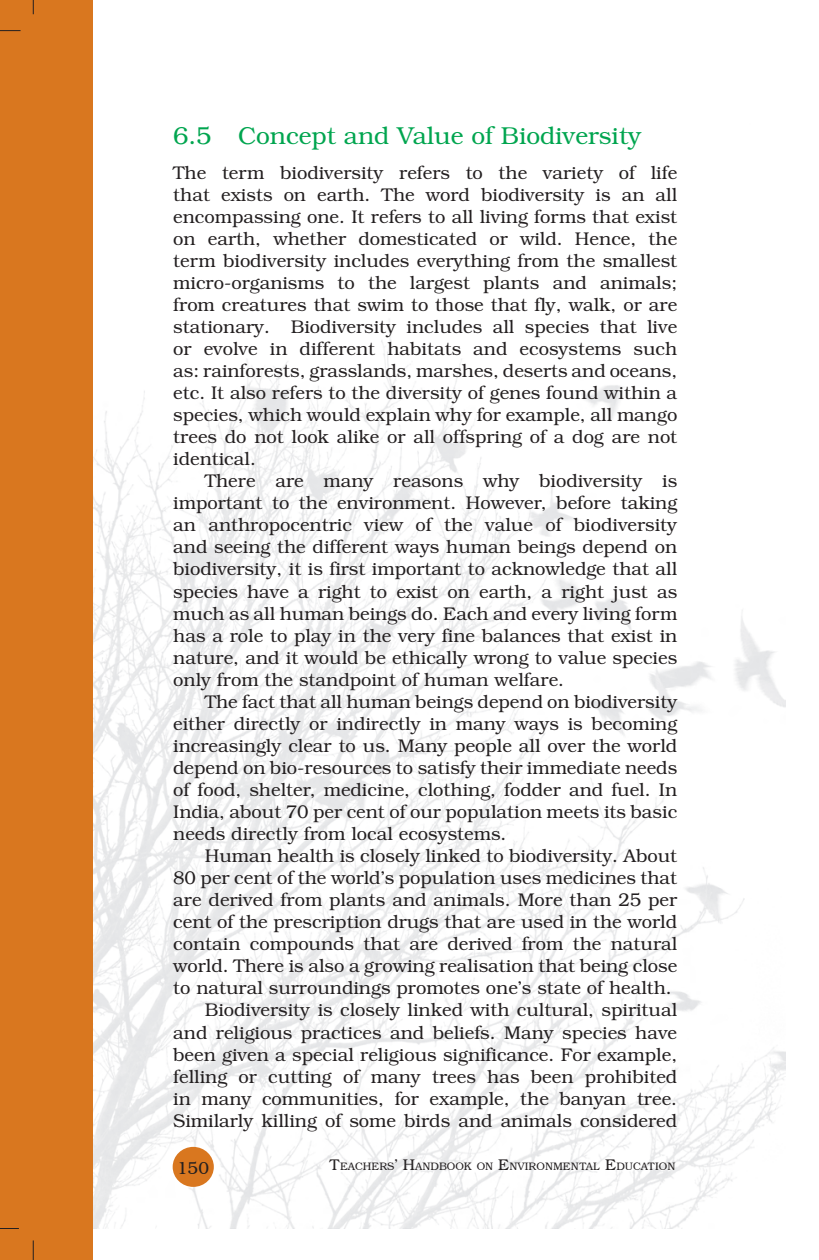
<style>
.page{position:relative;width:819px;height:1260px;background:#fff}
.page>*{position:absolute;margin:0;border:0;box-sizing:border-box;transform-origin:0 0}
.t1{font:300 24.5px "Bookman";color:#00a54f}
.t2{font:300 18.38px/22.1px "Bookman";color:#231f20;text-align:justify}
.t3{font:300 17.5px "Bookman IT Cby BT";color:#231f20}
.t4{font:300 11.03px "Bookman IT Cby BT";color:#231f20}
.s1{font-size:15.75px}
</style>
<div class="page">
<img style="left:93px;top:319px;width:693px;height:909px">
<div style="left:0;top:0;width:93px;height:1260px;background:#d9771f"></div>
<div style="left:173px;top:1147px;width:41px;height:40px;background:#d9771f;border-radius:50%"></div>
<svg style="left:0;top:1228px;width:19px;height:1px"></svg>
<svg style="left:33px;top:1240px;width:1px;height:20px"></svg>
<svg style="left:0;top:30px;width:21px;height:1px"></svg>
<svg style="left:33px;top:0;width:1px;height:14px"></svg>
<h3 class="t1" style="left:173px;top:121px;width:470px">6.5 Concept and Value of Biodiversity</h3>
<p class="t2" style="left:173px;top:161px;width:506px">The term biodiversity refers to the variety of life that exists on earth. The word biodiversity is an all encompassing one. It refers to all living forms that exist on earth, whether domesticated or wild. Hence, the term biodiversity includes everything from the smallest micro-organisms to the largest plants and animals; from creatures that swim to those that fly, walk, or are stationary. Biodiversity includes all species that live or evolve in different habitats and ecosystems such as: rainforests, grasslands, marshes, deserts and oceans, etc. It also refers to the diversity of genes found within a species, which would explain why for example, all mango trees do not look alike or all offspring of a dog are not identical.</p>
<p class="t2" style="left:173px;top:470px;width:506px;text-indent:31px">There are many reasons why biodiversity is important to the environment. However, before taking an anthropocentric view of the value of biodiversity and seeing the different ways human beings depend on biodiversity, it is first important to acknowledge that all species have a right to exist on earth, a right just as much as all human beings do. Each and every living form has a role to play in the very fine balances that exist in nature, and it would be ethically wrong to value species only from the standpoint of human welfare.</p>
<p class="t2" style="left:173px;top:691px;width:506px;text-indent:31px">The fact that all human beings depend on biodiversity either directly or indirectly in many ways is becoming increasingly clear to us. Many people all over the world depend on bio-resources to satisfy their immediate needs of food, shelter, medicine, clothing, fodder and fuel. In India, about 70 per cent of our population meets its basic needs directly from local ecosystems.</p>
<p class="t2" style="left:173px;top:845px;width:506px;text-indent:31px">Human health is closely linked to biodiversity. About 80 per cent of the world’s population uses medicines that are derived from plants and animals. More than 25 per cent of the prescription drugs that are used in the world contain compounds that are derived from the natural world. There is also a growing realisation that being close to natural surroundings promotes one’s state of health.</p>
<p class="t2" style="left:173px;top:999px;width:506px;text-indent:31px">Biodiversity is closely linked with cultural, spiritual and religious practices and beliefs. Many species have been given a special religious significance. For example, felling or cutting of many trees has been prohibited in many communities, for example, the banyan tree.<br>Similarly killing of some birds and animals considered</p>
<p class="t3" style="left:177px;top:1158px;width:33px">150</p>
<p class="t4" style="left:329px;top:1160px;width:348px"><span class="s1">T</span>EACHERS<span class="s1">’ H</span>ANDBOOK ON <span class="s1">E</span>NVIRONMENTAL <span class="s1">E</span>DUCATION</p>
</div>
